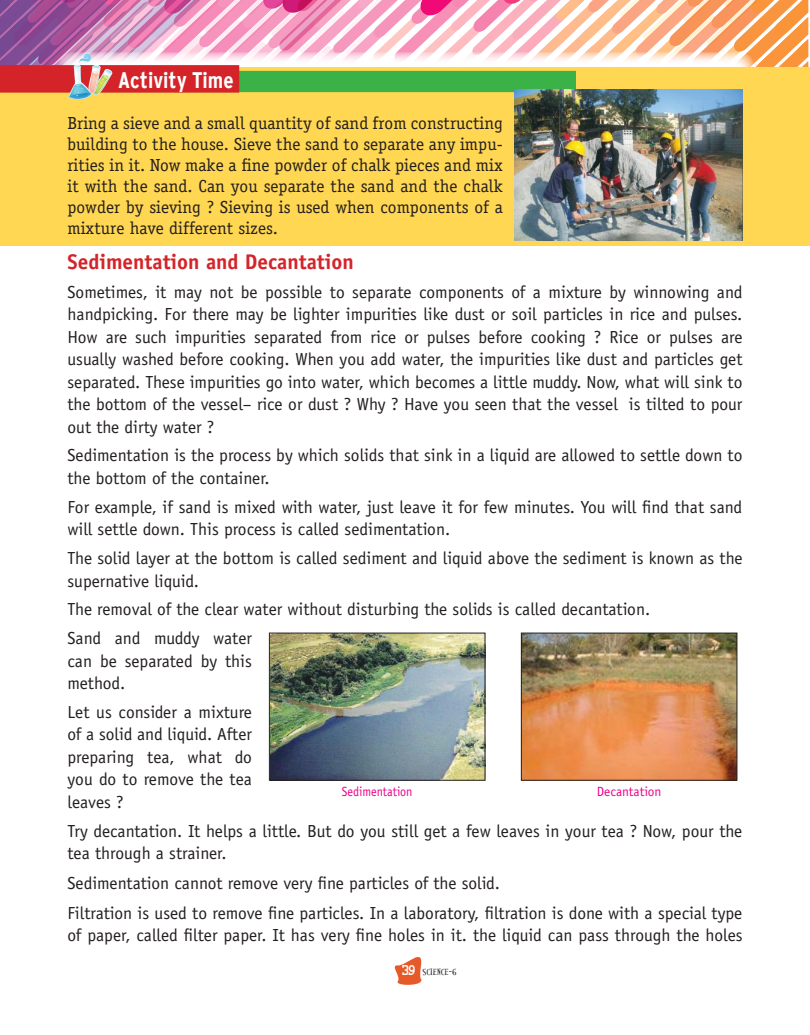
<style>
.page{position:relative;width:810px;height:1035px;background:#fff}
.page>*{position:absolute;margin:0;border:0;box-sizing:border-box;transform-origin:0 0}
.t1{font:700 22.5px "Interstate Cond Mono";color:#fff}
.t2{font:700 21.25px "Officina Sans";color:#d42429}
.t3{font:17.5px/22.5px "Officina Sans";color:#241f1f}
.t4{font:17.5px/21px "Officina Serif";color:#241f1f;text-align:justify}
.t5{font:13.38px "Officina Sans";color:#ee008c;scale:.91 1}
.t6{font:13.38px "Officina Sans";color:#ee008c}
.t7{font:8.75px "Alleycat ICG";color:#241f1f}
.s1{font-family:"Cash Font";font-size:13.75px;color:#fff}
</style>
<div class="page">
<svg style="left:394px;top:957px;width:28px;height:28px"></svg>
<img style="left:271px;top:635px;width:213px;height:144px">
<div style="left:269px;top:633px;width:217px;height:148px;border:1px solid #241f1f"></div>
<img style="left:523px;top:635px;width:212px;height:144px">
<div style="left:521px;top:633px;width:216px;height:148px;border:1px solid #241f1f"></div>
<div style="left:0;top:68px;width:810px;height:178px;background:#ffd752"></div>
<svg style="left:0;top:0;width:810px;height:237px"></svg>
<img style="left:514px;top:89px;width:228px;height:151px">
<p class="t1" style="left:118px;top:67px;width:117px">Activity Time</p>
<p class="t4" style="left:68px;top:113px;width:437px">Bring a sieve and a small quantity of sand from constructing building to the house. Sieve the sand to separate any impu&shy;rities in it. Now make a fine powder of chalk pieces and mix it with the sand. Can you separate the sand and the chalk powder by sieving ? Sieving is used when components of a mixture have different sizes.</p>
<p class="t2" style="left:68px;top:248px;width:288px">Sedimentation and Decantation</p>
<p class="t3" style="left:68px;top:280px;width:677px;text-align:justify">Sometimes, it may not be possible to separate components of a mixture by winnowing and handpicking. For there may be lighter impurities like dust or soil particles in rice and pulses.<br>How are such impurities separated from rice or pulses before cooking ? Rice or pulses are usually washed before cooking. When you add water, the impurities like dust and particles get separated. These impurities go into water, which becomes a little muddy. Now, what will sink to the bottom of the vessel– rice or dust ? Why ? Have you seen that the vessel is tilted to pour out the dirty water ?</p>
<p class="t3" style="left:68px;top:444px;width:676px">Sedimentation is the process by which solids that sink in a liquid are allowed to settle down to the bottom of the container.</p>
<p class="t3" style="left:68px;top:496px;width:676px">For example, if sand is mixed with water, just leave it for few minutes. You will find that sand will settle down. This process is called sedimentation.</p>
<p class="t3" style="left:68px;top:547px;width:677px">The solid layer at the bottom is called sediment and liquid above the sediment is known as the supernative liquid.</p>
<p class="t3" style="left:68px;top:595px;width:584px;line-height:28.8px">The removal of the clear water without disturbing the solids is called decantation.<br>Sand and muddy water</p>
<p class="t3" style="left:68px;top:649px;width:186px">can be separated by this method.</p>
<p class="t3" style="left:68px;top:701px;width:186px;text-align:justify">Let us consider a mixture of a solid and liquid. After preparing tea, what do you do to remove the tea leaves ?</p>
<p class="t3" style="left:68px;top:820px;width:676px">Try decantation. It helps a little. But do you still get a few leaves in your tea ? Now, pour the tea through a strainer.</p>
<p class="t3" style="left:68px;top:868px;width:676px;line-height:29.8px">Sedimentation cannot remove very fine particles of the solid.<br>Filtration is used to remove fine particles. In a laboratory, filtration is done with a special type</p>
<p class="t3" style="left:68px;top:924px;width:677px">of paper, called filter paper. It has very fine holes in it. the liquid can pass through the holes</p>
<p class="t5" style="left:342px;top:783px;width:79px">Sedimentation</p>
<p class="t6" style="left:597px;top:783px;width:66px">Decantation</p>
<p class="t7" style="left:402px;top:967px;width:56px"><span class="s1">39</span> SCIENCE-6</p>
</div>
